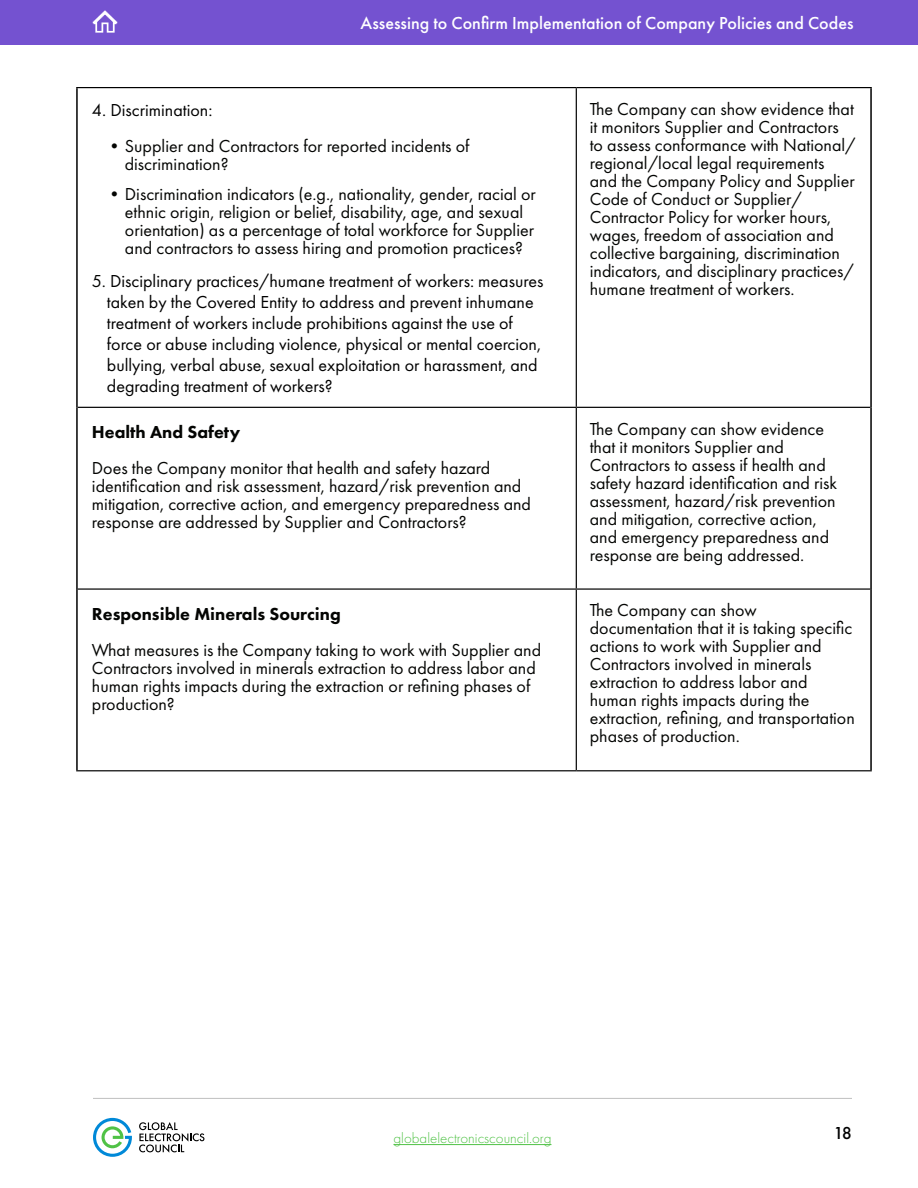
<style>
.page{position:relative;width:918px;height:1188px;background:#fff}
.page>*{position:absolute;margin:0;border:0;box-sizing:border-box;transform-origin:0 0}
.t1{font:18px/18px "Futura PT";color:#040503}
.t2{font:18px/21px "Futura PT";color:#000}
.p_block_02{font:500 18px "Futura PT";color:#fff}
.t3{font:800 18px "Futura PT";color:#040503}
.t4{font:500 18px "Futura PT";color:#000}
.t5{font:300 15px "Futura PT";color:#50c246}
.s1{color:#040503}
</style>
<div class="page">
<div style="left:0;top:0;width:918px;height:45px;background:#7452d0"></div>
<img style="left:92px;top:10px;width:26px;height:23px">
<svg style="left:93px;top:1118px;width:39px;height:39px"></svg>
<svg style="left:139px;top:1122px;width:65px;height:31px"></svg>
<hr style="left:93px;top:1098px;width:759px;height:1px;background:#bfbfbf">
<hr style="left:394px;top:1144px;width:157px;height:1px;background:#50c246">
<svg style="left:78px;top:88px;width:792px;height:682px"></svg>
<hr style="left:76px;top:87px;width:500px;height:1px;background:#000">
<hr style="left:576px;top:87px;width:296px;height:1px;background:#000">
<hr style="left:576px;top:88px;width:1px;height:319px;background:#000">
<hr style="left:78px;top:407px;width:498px;height:1px;background:#000">
<hr style="left:576px;top:407px;width:294px;height:1px;background:#000">
<hr style="left:576px;top:408px;width:1px;height:180px;background:#000">
<hr style="left:78px;top:588px;width:498px;height:2px;background:#000">
<hr style="left:576px;top:588px;width:294px;height:2px;background:#000">
<hr style="left:576px;top:590px;width:1px;height:180px;background:#000">
<hr style="left:76px;top:770px;width:500px;height:1px;background:#000">
<hr style="left:576px;top:770px;width:296px;height:1px;background:#000">
<hr style="left:76px;top:88px;width:2px;height:319px;background:#000">
<hr style="left:870px;top:88px;width:2px;height:319px;background:#000">
<hr style="left:76px;top:407px;width:2px;height:182px;background:#000">
<hr style="left:870px;top:407px;width:2px;height:182px;background:#000">
<hr style="left:76px;top:589px;width:2px;height:181px;background:#000">
<hr style="left:870px;top:589px;width:2px;height:181px;background:#000">
<p class="p_block_02" style="left:361px;top:13px;width:494px">Assessing to Confirm Implementation of Company Policies and Codes</p>
<p class="t2" style="left:92px;top:100px;width:122px">4. Discrimination:</p>
<p class="t1" style="left:125px;top:137px;width:346px;text-indent:-20px">•Supplier and Contractors for reported incidents of discrimination?</p>
<p class="t1" style="left:125px;top:185px;width:413px;text-indent:-20px">•Discrimination indicators (e.g., nationality, gender, racial or ethnic origin, religion or belief, disability, age, and sexual orientation) as a percentage of total workforce for Supplier and contractors to assess hiring and promotion practices?</p>
<p class="t2" style="left:107px;top:271px;width:438px;text-indent:-15px"><span class="s1">5.</span> Disciplinary practices/humane treatment of workers: measures taken by the Covered Entity to address and prevent inhumane treatment of workers include prohibitions against the use of force or abuse including violence, physical or mental coercion, bullying, verbal abuse, sexual exploitation or harassment, and degrading treatment of workers?</p>
<h3 class="t3" style="left:92px;top:421px;width:150px">Health And Safety</h3>
<p class="t1" style="left:92px;top:459px;width:441px">Does the Company monitor that health and safety hazard identification and risk assessment, hazard/risk prevention and mitigation, corrective action, and emergency preparedness and response are addressed by Supplier and Contractors?</p>
<h3 class="t3" style="left:92px;top:603px;width:250px">Responsible Minerals Sourcing</h3>
<p class="t1" style="left:92px;top:641px;width:451px">What measures is the Company taking to work with Supplier and Contractors involved in minerals extraction to address labor and human rights impacts during the extraction or refining phases of production?</p>
<p class="t1" style="left:590px;top:100px;width:268px">The Company can show evidence that it monitors Supplier and Contractors to assess conformance with National/ regional/local legal requirements and the Company Policy and Supplier Code of Conduct or Supplier/ Contractor Policy for worker hours, wages, freedom of association and collective bargaining, discrimination indicators, and disciplinary practices/ humane treatment of workers.</p>
<p class="t1" style="left:590px;top:419px;width:249px">The Company can show evidence that it monitors Supplier and Contractors to assess if health and safety hazard identification and risk assessment, hazard/risk prevention and mitigation, corrective action, and emergency preparedness and response are being addressed.</p>
<p class="t1" style="left:590px;top:601px;width:267px">The Company can show documentation that it is taking specific actions to work with Supplier and<br>Contractors involved in minerals extraction to address labor and human rights impacts during the extraction, refining, and transportation phases of production.</p>
<p class="t5" style="left:394px;top:1130px;width:159px">globalelectronicscouncil.org</p>
<p class="t4" style="left:834px;top:1122px;width:20px">18</p>
</div>
